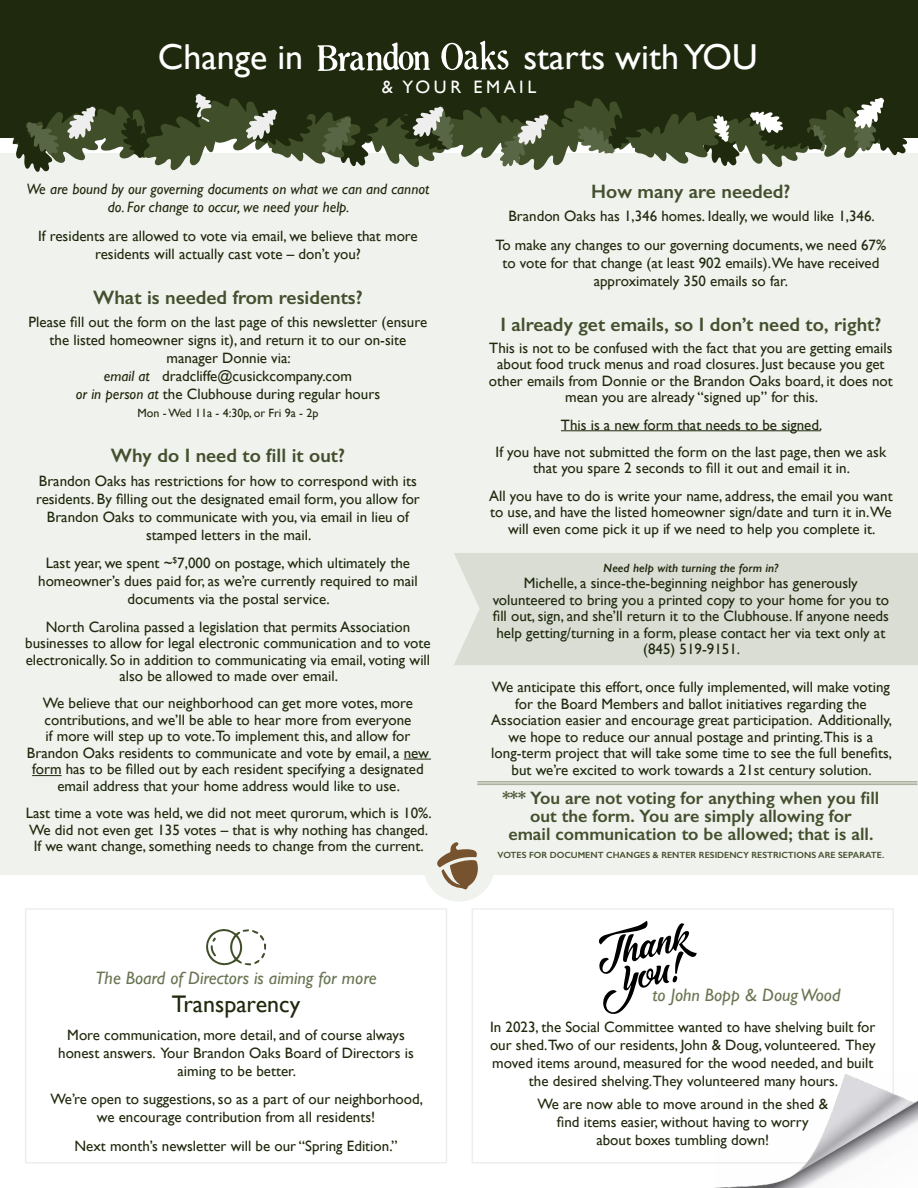
<style>
.page{position:relative;width:918px;height:1188px;background:#fff}
.page>*{position:absolute;margin:0;border:0;box-sizing:border-box;transform-origin:0 0}
.t1{font:36px "Gill Sans";color:#fff}
.t2{font:24px "Gill Sans";color:#1f290d}
.t3{font:600 19.5px "Gill Sans";color:#434f2d}
.t4{font:600 18px/18px "Gill Sans";color:#434f2d;text-align:center}
.t5{font:italic 18px "Gill Sans";color:#697552}
.t6{font:18px "Gill Sans";letter-spacing:.2em;color:#fff}
.t7{font:15px/16.5px "Gill Sans";color:#1f290d;text-align:center}
.t8{font:italic 15px/18px "Gill Sans";color:#1f290d;text-align:center}
.t9{font:italic 600 12px "Gill Sans";color:#1f290d}
.t10{font:12px "Gill Sans";color:#1f290d}
.t11{font:600 9px "Gill Sans";color:#434f2d}
.s1{font-style:italic}
</style>
<div class="page">
<div style="left:0;top:153px;width:918px;height:722px;background:#f0f2ed"></div>
<div style="left:0;top:0;width:918px;height:137px;background:#1f290d"></div>
<svg style="left:11px;top:94px;width:897px;height:78px"></svg>
<svg style="left:441px;top:41px;width:68px;height:29px"></svg>
<svg style="left:317px;top:42px;width:113px;height:29px"></svg>
<svg style="left:404px;top:759px;width:27px;height:1px"></svg>
<hr style="left:32px;top:775px;width:30px;height:1px;background:#1f290d">
<div style="left:25px;top:908px;width:422px;height:256px;border:2px solid #eee"></div>
<div style="left:454px;top:553px;width:464px;height:112px;background:#d9ddd3"></div>
<hr style="left:561px;top:430px;width:260px;height:1px;background:#1f290d">
<svg style="left:206px;top:929px;width:60px;height:37px"></svg>
<div style="left:472px;top:908px;width:422px;height:256px;border:2px solid #eee"></div>
<img style="left:714px;top:1075px;width:204px;height:113px">
<svg style="left:598px;top:921px;width:99px;height:93px"></svg>
<div style="left:423px;top:830px;width:72px;height:72px;background:#f0f2ed;border-radius:50%"></div>
<svg style="left:437px;top:842px;width:41px;height:48px"></svg>
<hr style="left:477px;top:784px;width:440px;height:1px;background:#596645">
<hr style="left:477px;top:783px;width:440px;height:1px;background:#596645">
<hr style="left:477px;top:781px;width:440px;height:1px;background:#596645">
<h1 class="t1" style="left:158px;top:35px;width:147px">Change in</h1>
<h1 class="t1" style="left:523px;top:35px;width:236px">starts with YOU</h1>
<p class="t6" style="left:382px;top:76px;width:156px">&amp; YOUR EMAIL</p>
<p class="t8" style="left:27px;top:180px;width:404px">We are bound by our governing documents on what we can and cannot do. For change to occur, we need your help.</p>
<p class="t7" style="left:38px;top:227px;width:381px;line-height:18px">If residents are allowed to vote via email, we believe that more residents will actually cast vote – don’t you?</p>
<h3 class="t3" style="left:93px;top:285px;width:271px">What is needed from residents?</h3>
<p class="t7" style="left:29px;top:313px;width:400px;line-height:18px">Please fill out the form on the last page of this newsletter (ensure the listed homeowner signs it), and return it to our on-site manager Donnie via:<br><span class="s1">email at</span> dradcliffe@cusickcompany.com<br><span class="s1">or in person at</span> the Clubhouse during regular hours</p>
<p class="t10" style="left:137px;top:406px;width:183px">Mon - Wed 11a - 4:30p, or Fri 9a - 2p</p>
<h3 class="t3" style="left:111px;top:444px;width:236px">Why do I need to fill it out?</h3>
<p class="t7" style="left:36px;top:471px;width:385px;line-height:18px">Brandon Oaks has restrictions for how to correspond with its residents. By filling out the designated email form, you allow for Brandon Oaks to communicate with you, via email in lieu of stamped letters in the mail.</p>
<p class="t7" style="left:38px;top:554px;width:381px;line-height:18px">Last year, we spent ~<sup>$</sup>7,000 on postage, which ultimately the homeowner’s dues paid for, as we’re currently required to mail documents via the postal service.</p>
<p class="t7" style="left:25px;top:618px;width:407px">North Carolina passed a legislation that permits Association businesses to allow for legal electronic communication and to vote electronically. So in addition to communicating via email, voting will also be allowed to made over email.</p>
<p class="t7" style="left:27px;top:695px;width:403px">We believe that our neighborhood can get more votes, more contributions, and we’ll be able to hear more from everyone<br>if more will step up to vote.To implement this, and allow for Brandon Oaks residents to communicate and vote by email, a new form has to be filled out by each resident specifying a designated email address that your home address would like to use.</p>
<p class="t7" style="left:26px;top:805px;width:407px;text-align:left">Last time a vote was held, we did not meet qurorum, which is 10%.<br>We did not even get 135 votes – that is why nothing has changed.<br>If we want change, something needs to change from the current.</p>
<p class="t5" style="left:95px;top:967px;width:283px">The Board of Directors is aiming for more</p>
<h2 class="t2" style="left:172px;top:990px;width:130px">Transparency</h2>
<p class="t7" style="left:58px;top:1025px;width:357px;line-height:18px">More communication, more detail, and of course always honest answers. Your Brandon Oaks Board of Directors is aiming to be better.</p>
<p class="t7" style="left:51px;top:1090px;width:374px;line-height:18px">We’re open to suggestions, so as a part of our neighborhood, we encourage contribution from all residents!</p>
<p class="t7" style="left:75px;top:1138px;width:325px">Next month’s newsletter will be our “Spring Edition.”</p>
<h3 class="t3" style="left:591px;top:179px;width:201px">How many are needed?</h3>
<p class="t7" style="left:496px;top:202px;width:392px;line-height:28.8px">Brandon Oaks has 1,346 homes. Ideally, we would like 1,346.<br>To make any changes to our governing documents, we need 67%</p>
<p class="t7" style="left:502px;top:254px;width:379px;line-height:18px">to vote for that change (at least 902 emails).We have received approximately 350 emails so far.</p>
<h3 class="t3" style="left:500px;top:313px;width:382px">I already get emails, so I don’t need to, right?</h3>
<p class="t7" style="left:489px;top:339px;width:405px">This is not to be confused with the fact that you are getting emails about food truck menus and road closures. Just because you get other emails from Donnie or the Brandon Oaks board, it does not mean you are already “signed up” for this.</p>
<p class="t7" style="left:496px;top:411px;width:392px;line-height:27.3px">This is a new form that needs to be signed.<br>If you have not submitted the form on the last page, then we ask</p>
<p class="t7" style="left:489px;top:455px;width:405px;line-height:27.3px">that you spare 2 seconds to fill it out and email it in.<br>All you have to do is write your name, address, the email you want</p>
<p class="t7" style="left:490px;top:504px;width:403px">to use, and have the listed homeowner sign/date and turn it in.We will even come pick it up if we need to help you complete it.</p>
<p class="t9" style="left:603px;top:561px;width:177px">Need help with turning the form in?</p>
<p class="t7" style="left:493px;top:575px;width:398px">Michelle, a since-the-beginning neighbor has generously volunteered to bring you a printed copy to your home for you to fill out, sign, and she’ll return it to the Clubhouse. If anyone needs help getting/turning in a form, please contact her via text only at (845) 519-9151.</p>
<p class="t7" style="left:491px;top:679px;width:402px">We anticipate this effort, once fully implemented, will make voting for the Board Members and ballot initiatives regarding the Association easier and encourage great participation. Additionally, we hope to reduce our annual postage and printing.This is a long-term project that will take some time to see the full benefits, but we’re excited to work towards a 21st century solution.</p>
<p class="t4" style="left:502px;top:789px;width:378px">*** You are not voting for anything when you fill out the form. You are simply allowing for<br>email communication to be allowed; that is all.</p>
<p class="t11" style="left:498px;top:849px;width:388px">VOTES FOR DOCUMENT CHANGES &amp; RENTER RESIDENCY RESTRICTIONS ARE SEPARATE.</p>
<p class="t5" style="left:653px;top:984px;width:189px">to John Bopp &amp; Doug Wood</p>
<p class="t7" style="left:490px;top:1018px;width:387px;line-height:18px">In 2023, the Social Committee wanted to have shelving built for our shed.Two of our residents, John &amp; Doug, volunteered. They moved items around, measured for the wood needed, and built the desired shelving.They volunteered many hours.</p>
<p class="t7" style="left:538px;top:1095px;width:292px;line-height:18px">We are now able to move around in the shed &amp; find items easier, without having to worry<br>about boxes tumbling down!</p>
</div>
